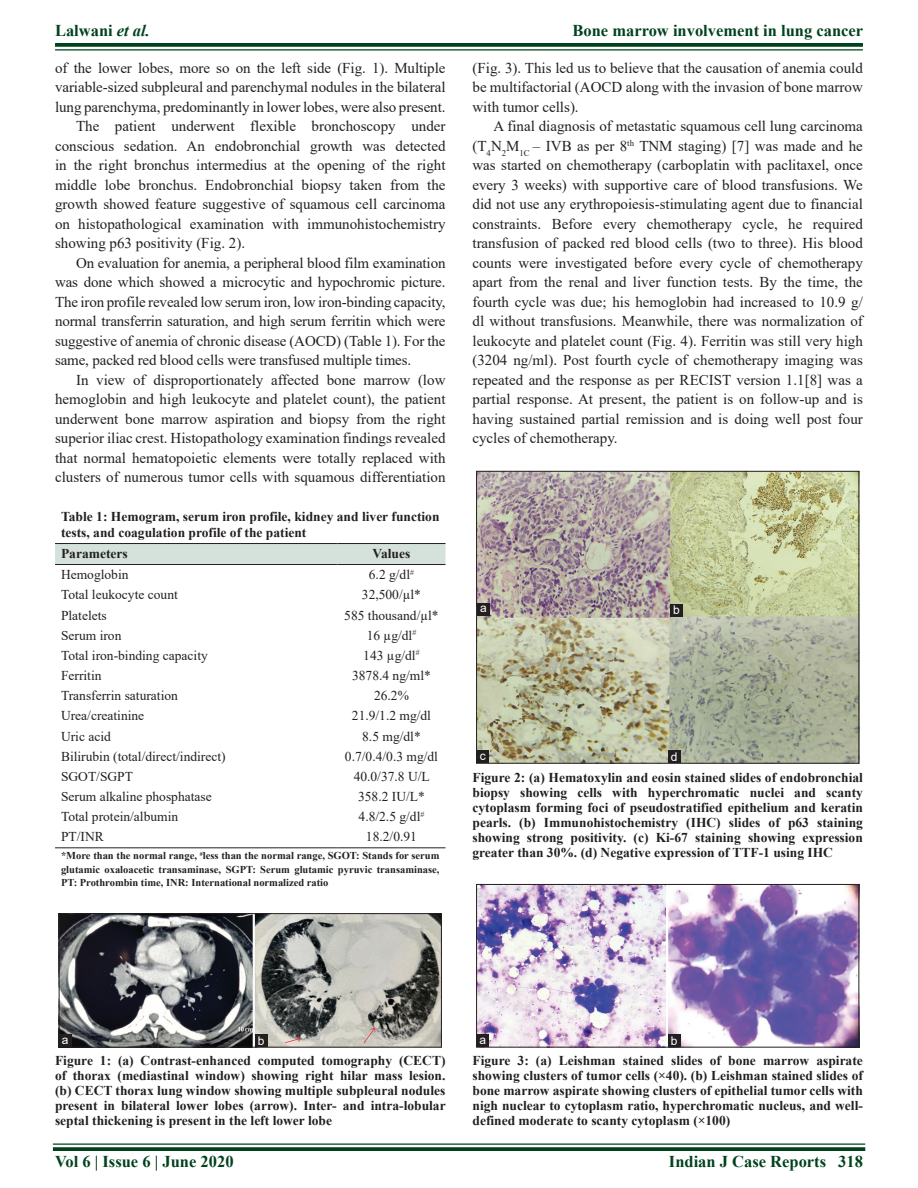
<style>
.page{position:relative;width:918px;height:1188px;background:#fff}
.page>*{position:absolute;margin:0;border:0;box-sizing:border-box;transform-origin:0 0}
.RF{font:700 16.5px "Times New Roman";color:#00421c}
.TX{font:15px/19.5px "Times New Roman";color:#231f20;text-align:justify}
.FGC{font:700 13.5px/15px "Times New Roman";color:#231f20;text-align:justify}
.TB{font:13.5px "Times New Roman";color:#231f20}
.TT{font:700 13.5px/16.5px "Times New Roman";color:#231f20}
.TCH{font:700 13.5px "Times New Roman";color:#231f20}
.TBL{font:13.5px "Times New Roman";color:#231f20}
.LABEL{font:12px "Arial";color:#fff}
.TFN{font:700 10.5px/13.5px "Times New Roman";color:#231f20;text-align:justify}
.s1{font-style:italic}
</style>
<div class="page">
<svg style="left:55px;top:43px;width:808px;height:4px;background:#0f4d29"></svg>
<hr style="left:55px;top:49px;width:808px;height:2px;background:#00421c">
<hr style="left:53px;top:1143px;width:812px;height:2px;background:#00421c">
<svg style="left:53px;top:1147px;width:812px;height:4px;background:#0f4d29"></svg>
<img style="left:478px;top:886px;width:379px;height:159px">
<div style="left:476px;top:884px;width:383px;height:163px;border:1px solid #231f20"></div>
<div style="left:668px;top:1034px;width:12px;height:13px;background:#231f20"></div>
<div style="left:476px;top:1034px;width:13px;height:13px;background:#231f20"></div>
<img style="left:61px;top:915px;width:379px;height:130px">
<div style="left:59px;top:913px;width:383px;height:134px;border:1px solid #231f20"></div>
<div style="left:255px;top:1034px;width:13px;height:13px;background:#231f20"></div>
<div style="left:59px;top:1035px;width:13px;height:12px;background:#231f20"></div>
<img style="left:478px;top:473px;width:379px;height:288px">
<div style="left:476px;top:471px;width:383px;height:292px;border:1px solid #231f20"></div>
<div style="left:668px;top:750px;width:12px;height:13px;background:#231f20"></div>
<div style="left:476px;top:750px;width:13px;height:13px;background:#231f20"></div>
<div style="left:670px;top:604px;width:13px;height:12px;background:#231f20"></div>
<div style="left:477px;top:603px;width:13px;height:13px;background:#231f20"></div>
<hr style="left:55px;top:847px;width:278px;height:1px;background:#231f20">
<hr style="left:338px;top:847px;width:108px;height:1px;background:#231f20">
<svg style="left:55px;top:543px;width:391px;height:22px;background:#c6d2cc"></svg>
<hr style="left:338px;top:564px;width:108px;height:1px;background:#231f20">
<p class="RF" style="left:55px;top:18px;width:96px">Lalwani <span class="s1">et al.</span></p>
<p class="RF" style="left:573px;top:18px;width:292px">Bone marrow involvement in lung cancer</p>
<p class="TX" style="left:55px;top:58px;width:392px">of the lower lobes, more so on the left side (Fig. 1). Multiple variable-sized subpleural and parenchymal nodules in the bilateral lung parenchyma, predominantly in lower lobes, were also present.</p>
<p class="TX" style="left:55px;top:116px;width:392px;text-indent:21px">The patient underwent flexible bronchoscopy under conscious sedation. An endobronchial growth was detected in the right bronchus intermedius at the opening of the right middle lobe bronchus. Endobronchial biopsy taken from the growth showed feature suggestive of squamous cell carcinoma on histopathological examination with immunohistochemistry showing p63 positivity (Fig. 2).</p>
<p class="TX" style="left:55px;top:253px;width:392px;text-indent:21px">On evaluation for anemia, a peripheral blood film examination was done which showed a microcytic and hypochromic picture.<br>The iron profile revealed low serum iron, low iron-binding capacity, normal transferrin saturation, and high serum ferritin which were suggestive of anemia of chronic disease (AOCD) (Table 1). For the same, packed red blood cells were transfused multiple times.</p>
<p class="TX" style="left:55px;top:370px;width:392px;text-indent:21px">In view of disproportionately affected bone marrow (low hemoglobin and high leukocyte and platelet count), the patient underwent bone marrow aspiration and biopsy from the right superior iliac crest. Histopathology examination findings revealed that normal hematopoietic elements were totally replaced with clusters of numerous tumor cells with squamous differentiation</p>
<p class="TT" style="left:61px;top:507px;width:380px">Table 1: Hemogram, serum iron profile, kidney and liver function tests, and coagulation profile of the patient</p>
<p class="TCH" style="left:61px;top:544px;width:68px">Parameters</p>
<p class="TCH" style="left:373px;top:544px;width:39px">Values</p>
<p class="TB" style="left:61px;top:565px;width:69px">Hemoglobin</p>
<p class="TB" style="left:369px;top:565px;width:47px">6.2 g/dl<sup>#</sup></p>
<p class="TB" style="left:61px;top:585px;width:118px">Total leukocyte count</p>
<p class="TB" style="left:362px;top:585px;width:61px">32,500/µl*</p>
<p class="TB" style="left:61px;top:606px;width:47px">Platelets</p>
<p class="TB" style="left:344px;top:606px;width:96px">585 thousand/µl*</p>
<p class="TB" style="left:61px;top:626px;width:62px">Serum iron</p>
<p class="TB" style="left:367px;top:626px;width:51px">16 µg/dl<sup>#</sup></p>
<p class="TB" style="left:61px;top:646px;width:148px">Total iron-binding capacity</p>
<p class="TB" style="left:363px;top:646px;width:58px">143 µg/dl<sup>#</sup></p>
<p class="TB" style="left:61px;top:666px;width:42px">Ferritin</p>
<p class="TB" style="left:352px;top:666px;width:80px">3878.4 ng/ml*</p>
<p class="TB" style="left:61px;top:686px;width:118px">Transferrin saturation</p>
<p class="TB" style="left:374px;top:686px;width:36px">26.2%</p>
<p class="TB" style="left:61px;top:706px;width:85px">Urea/creatinine</p>
<p class="TB" style="left:352px;top:706px;width:81px">21.9/1.2 mg/dl</p>
<p class="TB" style="left:61px;top:727px;width:51px">Uric acid</p>
<p class="TB" style="left:362px;top:727px;width:60px">8.5 mg/dl*</p>
<p class="TB" style="left:61px;top:747px;width:166px">Bilirubin (total/direct/indirect)</p>
<p class="TB" style="left:345px;top:747px;width:95px">0.7/0.4/0.3 mg/dl</p>
<p class="TB" style="left:61px;top:767px;width:74px">SGOT/SGPT</p>
<p class="TB" style="left:354px;top:767px;width:78px">40.0/37.8 U/L</p>
<p class="TB" style="left:61px;top:787px;width:152px">Serum alkaline phosphatase</p>
<p class="TB" style="left:358px;top:787px;width:68px">358.2 IU/L*</p>
<p class="TB" style="left:61px;top:807px;width:119px">Total protein/albumin</p>
<p class="TB" style="left:359px;top:807px;width:67px">4.8/2.5 g/dl<sup>#</sup></p>
<p class="TBL" style="left:61px;top:827px;width:44px">PT/INR</p>
<p class="TBL" style="left:366px;top:827px;width:53px">18.2/0.91</p>
<p class="TFN" style="left:61px;top:849px;width:380px">*More than the normal range, <sup>#</sup>less than the normal range, SGOT: Stands for serum glutamic oxaloacetic transaminase, SGPT: Serum glutamic pyruvic transaminase, PT: Prothrombin time, INR: International normalized ratio</p>
<p class="TX" style="left:472px;top:58px;width:392px">(Fig. 3). This led us to believe that the causation of anemia could be multifactorial (AOCD along with the invasion of bone marrow with tumor cells).</p>
<p class="TX" style="left:472px;top:116px;width:392px;text-indent:21px">A final diagnosis of metastatic squamous cell lung carcinoma (T<sub>4</sub>N<sub>2</sub>M<sub>1C</sub> – IVB as per 8<sup>th</sup> TNM staging) [7] was made and he was started on chemotherapy (carboplatin with paclitaxel, once every 3 weeks) with supportive care of blood transfusions. We did not use any erythropoiesis-stimulating agent due to financial constraints. Before every chemotherapy cycle, he required transfusion of packed red blood cells (two to three). His blood counts were investigated before every cycle of chemotherapy apart from the renal and liver function tests. By the time, the fourth cycle was due; his hemoglobin had increased to 10.9 g/ dl without transfusions. Meanwhile, there was normalization of leukocyte and platelet count (Fig. 4). Ferritin was still very high (3204 ng/ml). Post fourth cycle of chemotherapy imaging was repeated and the response as per RECIST version 1.1[8] was a partial response. At present, the patient is on follow-up and is having sustained partial remission and is doing well post four cycles of chemotherapy.</p>
<p class="LABEL" style="left:480px;top:600px;width:8px">a</p>
<p class="LABEL" style="left:673px;top:602px;width:8px">b</p>
<p class="LABEL" style="left:480px;top:747px;width:7px">c</p>
<p class="LABEL" style="left:671px;top:748px;width:8px">d</p>
<p class="FGC" style="left:472px;top:769px;width:392px">Figure 2: (a) Hematoxylin and eosin stained slides of endobronchial biopsy showing cells with hyperchromatic nuclei and scanty cytoplasm forming foci of pseudostratified epithelium and keratin pearls. (b) Immunohistochemistry (IHC) slides of p63 staining showing strong positivity. (c) Ki-67 staining showing expression greater than 30%. (d) Negative expression of TTF-1 using IHC</p>
<p class="LABEL" style="left:62px;top:1032px;width:8px">a</p>
<p class="LABEL" style="left:258px;top:1033px;width:8px">b</p>
<p class="FGC" style="left:55px;top:1053px;width:392px">Figure 1: (a) Contrast-enhanced computed tomography (CECT) of thorax (mediastinal window) showing right hilar mass lesion. (b) CECT thorax lung window showing multiple subpleural nodules present in bilateral lower lobes (arrow). Inter- and intra-lobular septal thickening is present in the left lower lobe</p>
<p class="LABEL" style="left:480px;top:1032px;width:8px">a</p>
<p class="LABEL" style="left:671px;top:1033px;width:8px">b</p>
<p class="FGC" style="left:472px;top:1053px;width:392px">Figure 3: (a) Leishman stained slides of bone marrow aspirate showing clusters of tumor cells (×40). (b) Leishman stained slides of bone marrow aspirate showing clusters of epithelial tumor cells with nigh nuclear to cytoplasm ratio, hyperchromatic nucleus, and well&shy;defined moderate to scanty cytoplasm (×100)</p>
<p class="RF" style="left:55px;top:1150px;width:180px">Vol 6 | Issue 6 | June 2020</p>
<p class="RF" style="left:669px;top:1150px;width:195px">Indian J Case Reports 318</p>
</div>
